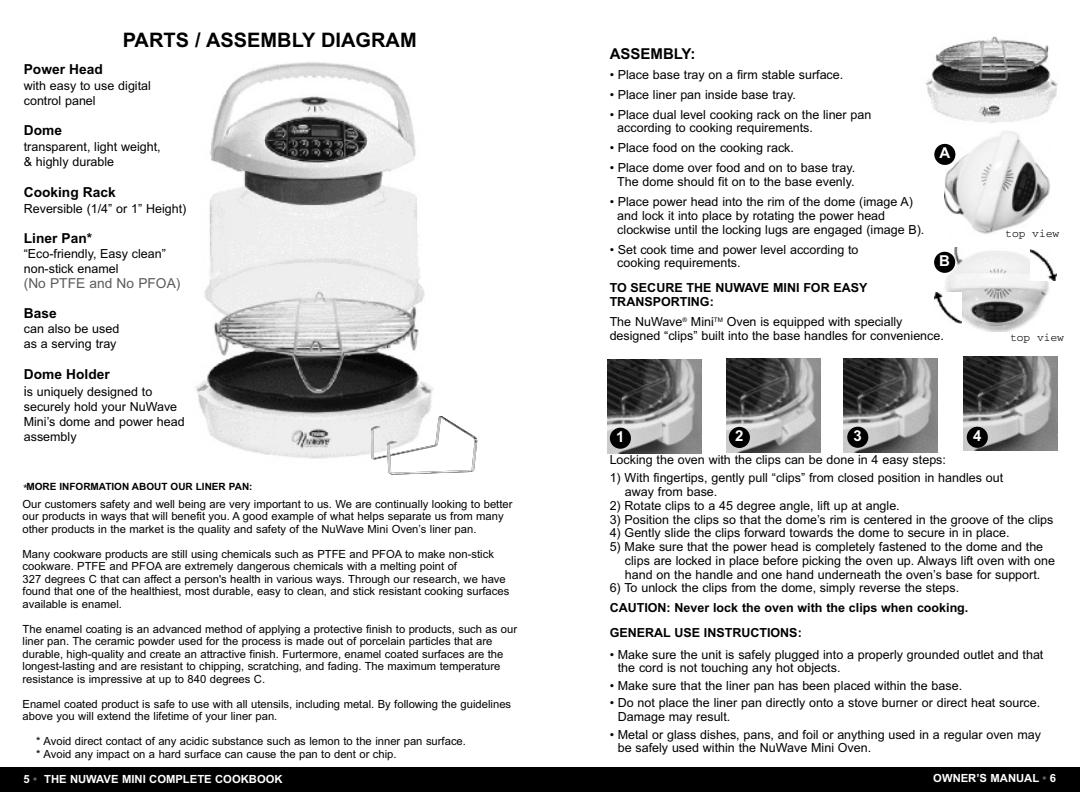
<style>
.page{position:relative;width:1080px;height:810px;background:#fff}
.page>*{position:absolute;margin:0;border:0;box-sizing:border-box;transform-origin:0 0}
.t1{font:700 20px "Arial";color:#000}
.t2{font:700 15px "Arial";color:#000}
.t3{font:700 15px "Arial";color:#fff}
.t4{font:700 13.75px "Arial";color:#000}
.t5{font:13.75px "Arial";color:#5b5b5b}
.t6{font:12.5px/13.8px "Arial";color:#000}
.t7{font:700 12.5px/13.8px "Arial";color:#000}
.t8{font:11.25px/12.5px "Arial";color:#000}
.t9{font:700 11.25px "Arial";color:#fff}
.t10{font:11.25px "Courier";color:#000}
.t11{font:700 10px "Arial";color:#000}
.s1{font-size:13.75px}
.s2{font-family:"Courier";font-weight:400}
.s3{color:#616161}
</style>
<div class="page">
<img style="left:195px;top:62px;width:238px;height:397px">
<div style="left:535px;top:767px;width:545px;height:24px;background:#000"></div>
<div style="left:0;top:767px;width:539px;height:24px;background:#000"></div>
<img style="left:371px;top:416px;width:106px;height:59px">
<img style="left:925px;top:36px;width:133px;height:87px">
<img style="left:607px;top:359px;width:95px;height:94px">
<img style="left:726px;top:359px;width:95px;height:94px">
<img style="left:843px;top:358px;width:95px;height:94px">
<img style="left:963px;top:356px;width:94px;height:94px">
<div style="left:610px;top:428px;width:21px;height:21px;background:#000;border-radius:50%"></div>
<div style="left:729px;top:427px;width:21px;height:21px;background:#000;border-radius:50%"></div>
<div style="left:847px;top:427px;width:21px;height:21px;background:#000;border-radius:50%"></div>
<div style="left:967px;top:427px;width:21px;height:21px;background:#000;border-radius:50%"></div>
<img style="left:944px;top:131px;width:106px;height:103px">
<img style="left:944px;top:247px;width:105px;height:85px">
<img style="left:1031px;top:249px;width:26px;height:31px">
<div style="left:934px;top:144px;width:21px;height:21px;background:#000;border-radius:50%"></div>
<div style="left:934px;top:252px;width:21px;height:21px;background:#000;border-radius:50%"></div>
<img style="left:934px;top:293px;width:27px;height:30px">
<h1 class="t1" style="left:123px;top:28px;width:295px">PARTS / ASSEMBLY DIAGRAM</h1>
<p class="t4" style="left:24px;top:61px;width:81px">Power Head</p>
<p class="t6" style="left:24px;top:78px;width:129px;line-height:15px">with easy to use digital control panel</p>
<p class="t4" style="left:24px;top:123px;width:40px">Dome</p>
<p class="t6" style="left:24px;top:139px;width:138px;line-height:15px">transparent, light weight, &amp; highly durable</p>
<p class="t4" style="left:24px;top:184px;width:94px">Cooking Rack</p>
<p class="t6" style="left:24px;top:201px;width:164px">Reversible (1/4” or 1” Height)</p>
<p class="t4" style="left:24px;top:230px;width:70px">Liner Pan*</p>
<p class="t6" style="left:24px;top:246px;width:144px;line-height:15px">“Eco-friendly, Easy clean” non-stick enamel</p>
<p class="t5" style="left:24px;top:275px;width:158px">(No PTFE and No PFOA)</p>
<p class="t4" style="left:24px;top:305px;width:34px">Base</p>
<p class="t6" style="left:24px;top:322px;width:97px;line-height:15px">can also be used as a serving tray</p>
<p class="t4" style="left:24px;top:366px;width:87px">Dome Holder</p>
<p class="t6" style="left:24px;top:384px;width:162px;line-height:15.2px"><span class="s1">i</span>s uniquely designed to securely hold your NuWave<br>Mini’s dome and power head assembly</p>
<p class="t11" style="left:23px;top:481px;width:232px"><span class="s2">*</span>MORE INFORMATION ABOUT OUR LINER PAN:</p>
<p class="t8" style="left:23px;top:498px;width:492px">Our customers safety and well being are very important to us. We are continually looking to better our products in ways that will benefit you. A good example of what helps separate us from many other products in the market is the quality and safety of the NuWave Mini Oven’s liner pan.</p>
<p class="t8" style="left:23px;top:548px;width:488px">Many cookware products are still using chemicals such as PTFE and PFOA to make non-stick cookware. PTFE and PFOA are extremely dangerous chemicals with a melting point of<br>327 degrees C that can affect a person's health in various ways. Through our research, we have found that one of the healthiest, most durable, easy to clean, and stick resistant cooking surfaces available is enamel.</p>
<p class="t8" style="left:23px;top:623px;width:496px">The enamel coating is an advanced method of applying a protective finish to products, such as our liner pan. The ceramic powder used for the process is made out of porcelain particles that are durable, high-quality and create an attractive finish. Furtermore, enamel coated surfaces are the longest-lasting and are resistant to chipping, scratching, and fading. The maximum temperature resistance is impressive at up to 840 degrees C.</p>
<p class="t8" style="left:23px;top:698px;width:490px">Enamel coated product is safe to use with all utensils, including metal. By following the guidelines above you will extend the lifetime of your liner pan.</p>
<p class="t8" style="left:36px;top:735px;width:431px">* Avoid direct contact of any acidic substance such as lemon to the inner pan surface. * Avoid any impact on a hard surface can cause the pan to dent or chip.</p>
<p class="t2" style="left:610px;top:45px;width:87px">ASSEMBLY:</p>
<p class="t6" style="left:610px;top:67px;width:235px">• Place base tray on a firm stable surface.</p>
<p class="t6" style="left:610px;top:87px;width:188px">• Place liner pan inside base tray.</p>
<p class="t6" style="left:617px;top:107px;width:256px;text-indent:-8px">• Place dual level cooking rack on the liner pan according to cooking requirements.</p>
<p class="t6" style="left:610px;top:141px;width:186px">• Place food on the cooking rack.</p>
<p class="t6" style="left:610px;top:161px;width:247px;text-align:center">• Place dome over food and on to base tray.<br>The dome should fit on to the base evenly.</p>
<p class="t6" style="left:617px;top:195px;width:309px;text-indent:-8px">• Place power head into the rim of the dome (image A) and lock it into place by rotating the power head clockwise until the locking lugs are engaged (image B).</p>
<p class="t6" style="left:617px;top:242px;width:243px;text-indent:-8px">• Set cook time and power level according to cooking requirements.</p>
<p class="t7" style="left:610px;top:281px;width:259px">TO SECURE THE NUWAVE MINI FOR EASY<br>TRANSPORTING:</p>
<p class="t6" style="left:610px;top:315px;width:336px">The NuWave<sup>®</sup> Mini<sup>TM</sup> Oven is equipped with specially designed “clips” built into the base handles for convenience.</p>
<p class="t3" style="left:939px;top:144px;width:12px">A</p>
<p class="t3" style="left:939px;top:252px;width:12px">B</p>
<p class="t10" style="left:1005px;top:230px;width:55px">top view</p>
<p class="t10" style="left:1010px;top:334px;width:55px">top view</p>
<p class="t3" style="left:616px;top:428px;width:10px">1</p>
<p class="t3" style="left:735px;top:427px;width:10px">2</p>
<p class="t3" style="left:854px;top:427px;width:10px">3</p>
<p class="t3" style="left:973px;top:427px;width:10px">4</p>
<p class="t6" style="left:610px;top:452px;width:338px">Locking the oven with the clips can be done in 4 easy steps:</p>
<p class="t6" style="left:625px;top:471px;width:380px;text-indent:-15px">1) With fingertips, gently pull “clips” from closed position in handles out away from base.</p>
<p class="t6" style="left:610px;top:499px;width:292px">2) Rotate clips to a 45 degree angle, lift up at angle.</p>
<p class="t6" style="left:610px;top:512px;width:445px">3) Position the clips so that the dome’s rim is centered in the groove of the clips</p>
<p class="t6" style="left:610px;top:526px;width:401px">4) Gently slide the clips forward towards the dome to secure in in place.</p>
<p class="t6" style="left:625px;top:540px;width:432px;text-indent:-15px">5) Make sure that the power head is completely fastened to the dome and the clips are locked in place before picking the oven up. Always lift oven with one hand on the handle and one hand underneath the oven’s base for support.</p>
<p class="t6" style="left:610px;top:581px;width:351px">6) To unlock the clips from the dome, simply reverse the steps.</p>
<p class="t7" style="left:610px;top:596px;width:360px;line-height:25px">CAUTION: Never lock the oven with the clips when cooking.<br>GENERAL USE INSTRUCTIONS:</p>
<p class="t6" style="left:618px;top:647px;width:427px;text-indent:-8px">• Make sure the unit is safely plugged into a properly grounded outlet and that the cord is not touching any hot objects.</p>
<p class="t6" style="left:610px;top:679px;width:354px">• Make sure that the liner pan has been placed within the base.</p>
<p class="t6" style="left:618px;top:696px;width:424px;text-indent:-8px">• Do not place the liner pan directly onto a stove burner or direct heat source.<br>Damage may result.</p>
<p class="t6" style="left:618px;top:727px;width:425px;text-indent:-8px">• Metal or glass dishes, pans, and foil or anything used in a regular oven may be safely used within the NuWave Mini Oven.</p>
<p class="t9" style="left:24px;top:772px;width:261px">5 <span class="s3">•</span> THE NUWAVE MINI COMPLETE COOKBOOK</p>
<p class="t9" style="left:933px;top:772px;width:124px">OWNER’S MANUAL <span class="s3">•</span> 6</p>
</div>
